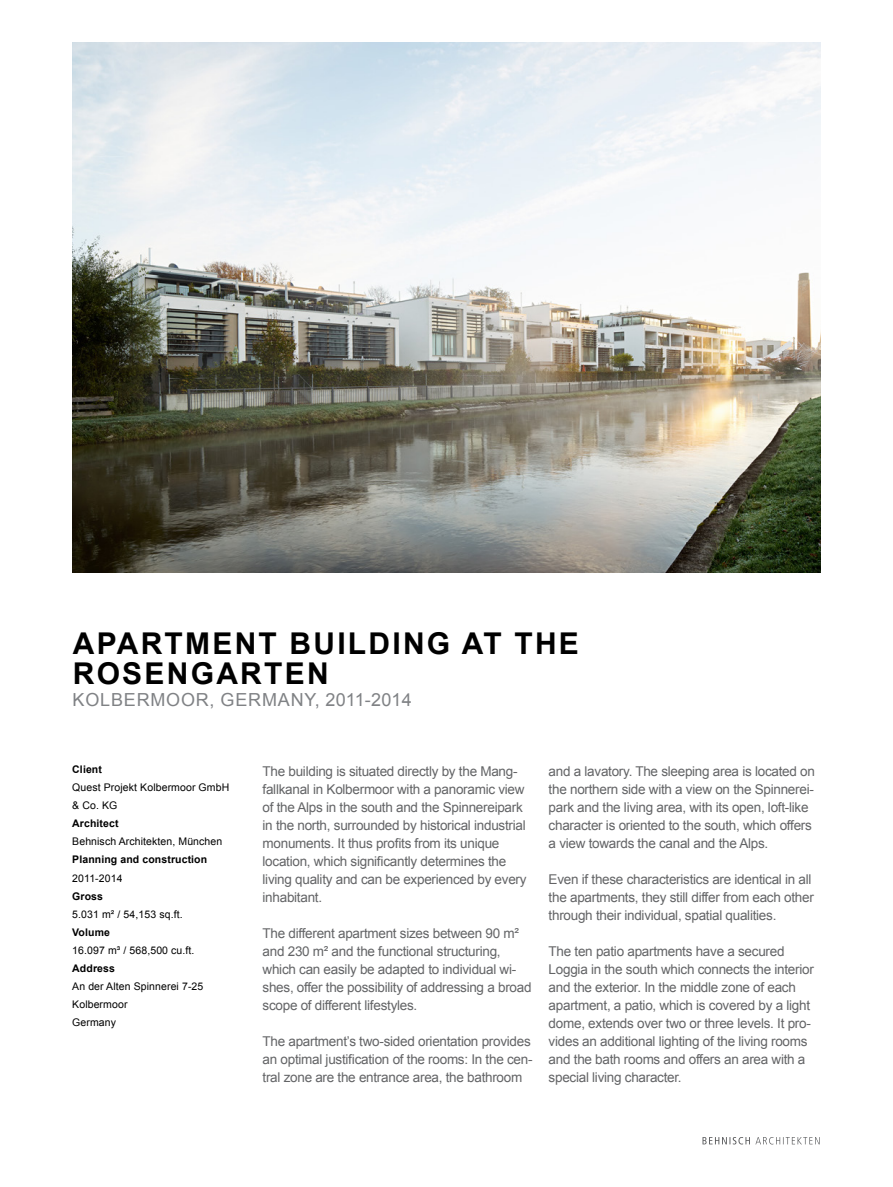
<style>
.page{position:relative;width:893px;height:1187px;background:#fff}
.page>*{position:absolute;margin:0;border:0;box-sizing:border-box;transform-origin:0 0}
.t1{font:700 30px/30px "Arial";letter-spacing:.075em;color:#000}
.t2{font:18px "Arial";letter-spacing:.045em;color:#808285}
.t3{font:13.5px/18px "Arial";letter-spacing:-.02em;color:#636466}
.t4{font:10.5px/18px "Arial";letter-spacing:.01em;color:#000}
.t5{font:700 10.5px "Arial";letter-spacing:.01em;color:#000}
</style>
<div class="page">
<img style="left:72px;top:43px;width:749px;height:529px">
<svg style="left:702px;top:1137px;width:118px;height:7px"></svg>
<h1 class="t1" style="left:73px;top:628px;width:508px">APARTMENT BUILDING AT THE<br>ROSENGARTEN</h1>
<h2 class="t2" style="left:73px;top:687px;width:341px">KOLBERMOOR, GERMANY, 2011-2014</h2>
<p class="t5" style="left:72px;top:762px;width:31px">Client</p>
<p class="t4" style="left:72px;top:778px;width:158px">Quest Projekt Kolbermoor GmbH &amp; Co. KG</p>
<p class="t5" style="left:72px;top:816px;width:48px">Architect</p>
<p class="t4" style="left:72px;top:832px;width:152px">Behnisch Architekten, München</p>
<p class="t5" style="left:72px;top:852px;width:136px">Planning and construction</p>
<p class="t4" style="left:72px;top:868px;width:52px">2011-2014</p>
<p class="t5" style="left:72px;top:888px;width:32px">Gross</p>
<p class="t4" style="left:72px;top:904px;width:112px">5.031 m² / 54,153 sq.ft.</p>
<p class="t5" style="left:72px;top:924px;width:39px">Volume</p>
<p class="t4" style="left:72px;top:940px;width:124px">16.097 m³ / 568,500 cu.ft.</p>
<p class="t5" style="left:72px;top:960px;width:44px">Address</p>
<p class="t4" style="left:72px;top:976px;width:133px">An der Alten Spinnerei 7-25<br>Kolbermoor<br>Germany</p>
<p class="t3" style="left:263px;top:761px;width:265px">The building is situated directly by the Mang&shy;fallkanal in Kolbermoor with a panoramic view of the Alps in the south and the Spinnereipark in the north, surrounded by historical industrial monuments. It thus profits from its unique location, which significantly determines the living quality and can be experienced by every inhabitant.</p>
<p class="t3" style="left:263px;top:923px;width:270px">The different apartment sizes between 90 m² and 230 m² and the functional structuring, which can easily be adapted to individual wi&shy;shes, offer the possibility of addressing a broad scope of different lifestyles.</p>
<p class="t3" style="left:263px;top:1031px;width:271px">The apartment’s two-sided orientation provides an optimal justification of the rooms: In the cen&shy;tral zone are the entrance area, the bathroom</p>
<p class="t3" style="left:549px;top:761px;width:268px">and a lavatory. The sleeping area is located on the northern side with a view on the Spinnerei&shy;park and the living area, with its open, loft-like character is oriented to the south, which offers a view towards the canal and the Alps.</p>
<p class="t3" style="left:549px;top:869px;width:267px">Even if these characteristics are identical in all the apartments, they still differ from each other through their individual, spatial qualities.</p>
<p class="t3" style="left:549px;top:941px;width:267px">The ten patio apartments have a secured Loggia in the south which connects the interior and the exterior. In the middle zone of each apartment, a patio, which is covered by a light dome, extends over two or three levels. It pro&shy;vides an additional lighting of the living rooms and the bath rooms and offers an area with a special living character.</p>
</div>
